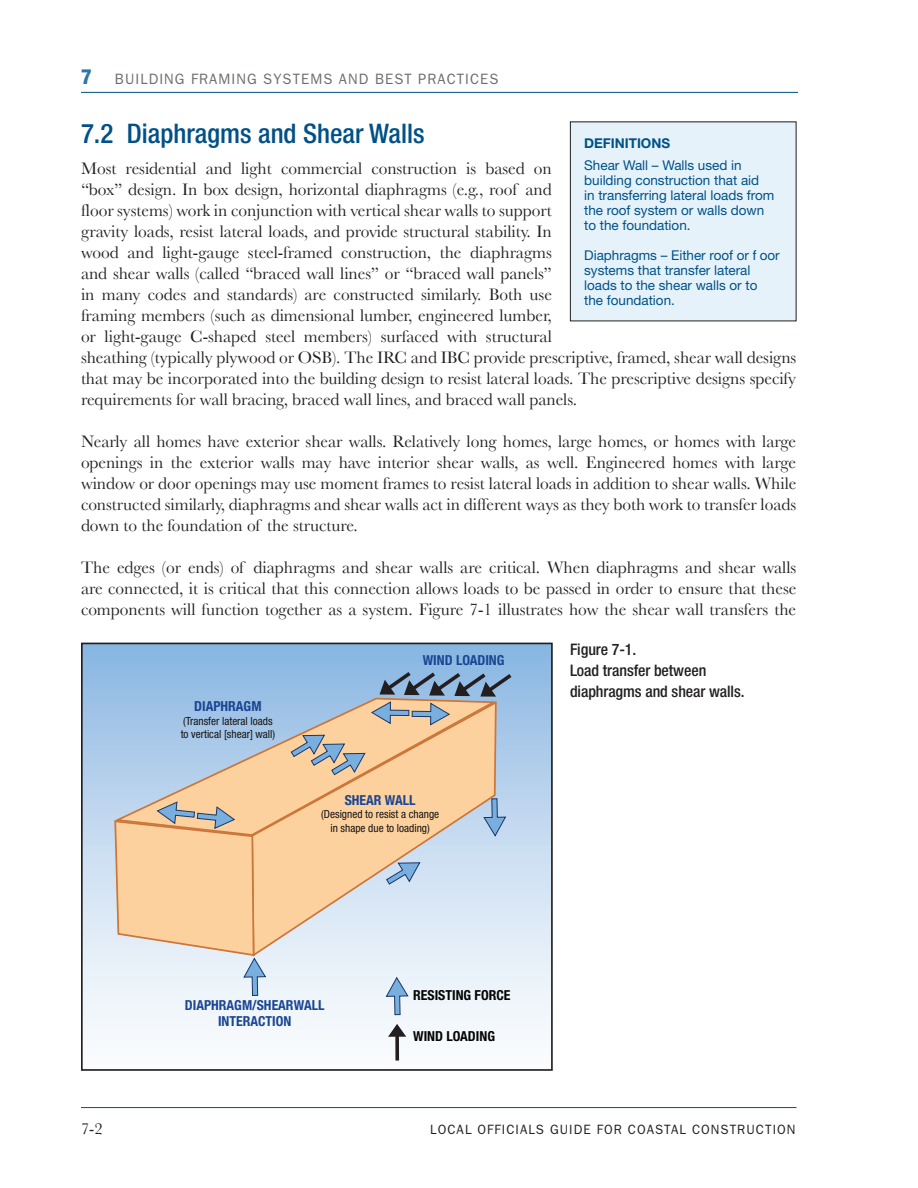
<style>
.page{position:relative;width:918px;height:1188px;background:#fff}
.page>*{position:absolute;margin:0;border:0;box-sizing:border-box;transform-origin:0 0}
.Header_2{font:500 condensed 27px "Helvetica Neue";color:#005187}
.t1{font:800 condensed 21px "Helvetica Neue";color:#2f75a5}
.Main_body{font:17.4px/21px "Baskerville";letter-spacing:-.005em;color:#231f20;text-align:justify}
.t2{font:16.5px "Baskerville";color:#231f20}
.t3{font:500 condensed 15.9px/21px "Helvetica Neue";letter-spacing:-.005em;color:#231f20}
.t4{font:15px "ITC Franklin Gothic Std";letter-spacing:.075em;color:#6c6d70}
.t5{font:700 condensed 13.8px/16.6px "Helvetica Neue";color:#1a4693;text-align:center}
.t6{font:700 condensed 13.8px "Helvetica Neue";color:#040503}
.Notes{font:13.5px/15px "Helvetica Neue";color:#005187}
.t7{font:13.5px "ITC Franklin Gothic Std";letter-spacing:.08em;color:#231f20}
.Box_text{font:700 13.5px "Helvetica Neue";color:#005187}
.t8{font:condensed 11.25px/13.5px "Helvetica Neue";color:#181516}
</style>
<div class="page">
<hr style="left:81px;top:1107px;width:715px;height:1px;background:#005187">
<hr style="left:81px;top:92px;width:717px;height:1px;background:#005187">
<div style="left:82px;top:643px;width:470px;height:427px;background:linear-gradient(to bottom,#8eb8e2,#fff)"></div>
<svg style="left:115px;top:697px;width:385px;height:104px;background:#b4c8dc"></svg>
<svg style="left:250px;top:700px;width:248px;height:258px;background:#e9d5be"></svg>
<svg style="left:386px;top:862px;width:35px;height:23px"></svg>
<svg style="left:483px;top:798px;width:24px;height:39px"></svg>
<svg style="left:385px;top:976px;width:24px;height:40px"></svg>
<svg style="left:113px;top:801px;width:154px;height:195px;background:#edd2b3"></svg>
<svg style="left:290px;top:734px;width:76px;height:42px;background:#c8b9a5"></svg>
<svg style="left:388px;top:1024px;width:18px;height:37px"></svg>
<svg style="left:370px;top:672px;width:141px;height:54px;background:#a3a5a8"></svg>
<div style="left:81px;top:643px;width:472px;height:428px;border:2px solid #231f20"></div>
<div style="left:570px;top:122px;width:226px;height:199px;background:#e5f2fa"></div>
<p class="t1" style="left:81px;top:64px;width:12px">7</p>
<p class="t4" style="left:115px;top:71px;width:385px">BUILDING FRAMING SYSTEMS AND BEST PRACTICES</p>
<p class="Header_2" style="left:81px;top:117px;width:345px">7.2 Diaphragms and Shear Walls</p>
<p class="Main_body" style="left:81px;top:158px;width:717px;text-align:left">Most residential and light commercial construction is based on<br>“box” design. In box design, horizontal diaphragms (e.g., roof and<br>floor systems) work in conjunction with vertical shear walls to support<br>gravity loads, resist lateral loads, and provide structural stability. In<br>wood and light-gauge steel-framed construction, the diaphragms<br>and shear walls (called “braced wall lines” or “braced wall panels”<br>in many codes and standards) are constructed similarly. Both use<br>framing members (such as dimensional lumber, engineered lumber,<br>or light-gauge C-shaped steel members) surfaced with structural<br>sheathing (typically plywood or OSB). The IRC and IBC provide prescriptive, framed, shear wall designs that may be incorporated into the building design to resist lateral loads. The prescriptive designs specify requirements for wall bracing, braced wall lines, and braced wall panels.</p>
<p class="Main_body" style="left:81px;top:431px;width:717px">Nearly all homes have exterior shear walls. Relatively long homes, large homes, or homes with large openings in the exterior walls may have interior shear walls, as well. Engineered homes with large window or door openings may use moment frames to resist lateral loads in addition to shear walls. While constructed similarly, diaphragms and shear walls act in different ways as they both work to transfer loads down to the foundation of the structure.</p>
<p class="Main_body" style="left:81px;top:557px;width:717px">The edges (or ends) of diaphragms and shear walls are critical. When diaphragms and shear walls are connected, it is critical that this connection allows loads to be passed in order to ensure that these components will function together as a system. Figure 7-1 illustrates how the shear wall transfers the</p>
<p class="t3" style="left:570px;top:639px;width:68px">Figure 7-1.</p>
<p class="t3" style="left:570px;top:660px;width:176px">Load transfer between diaphragms and shear walls.</p>
<p class="Box_text" style="left:584px;top:135px;width:87px">DEFINITIONS</p>
<p class="Notes" style="left:584px;top:157px;width:192px">Shear Wall – Walls used in building construction that aid<br>in transferring lateral loads from the roof system or walls down to the foundation.</p>
<p class="Notes" style="left:584px;top:247px;width:197px">Diaphragms – Either roof or floor systems that transfer lateral loads to the shear walls or to the foundation.</p>
<p class="t5" style="left:423px;top:651px;width:83px">WIND LOADING</p>
<p class="t5" style="left:194px;top:698px;width:69px">DIAPHRAGM</p>
<p class="t8" style="left:181px;top:714px;width:96px">(Transfer lateral loads to vertical [shear] wall)</p>
<p class="t5" style="left:345px;top:791px;width:72px">SHEAR WALL</p>
<p class="t8" style="left:321px;top:807px;width:120px;text-align:center">(Designed to resist a change in shape due to loading)</p>
<p class="t5" style="left:185px;top:996px;width:141px">DIAPHRAGM/SHEARWALL<br>INTERACTION</p>
<p class="t6" style="left:413px;top:987px;width:99px">RESISTING FORCE</p>
<p class="t6" style="left:413px;top:1028px;width:83px">WIND LOADING</p>
<p class="t2" style="left:81px;top:1119px;width:23px">7-2</p>
<p class="t7" style="left:430px;top:1122px;width:367px">LOCAL OFFICIALS GUIDE FOR COASTAL CONSTRUCTION</p>
</div>
